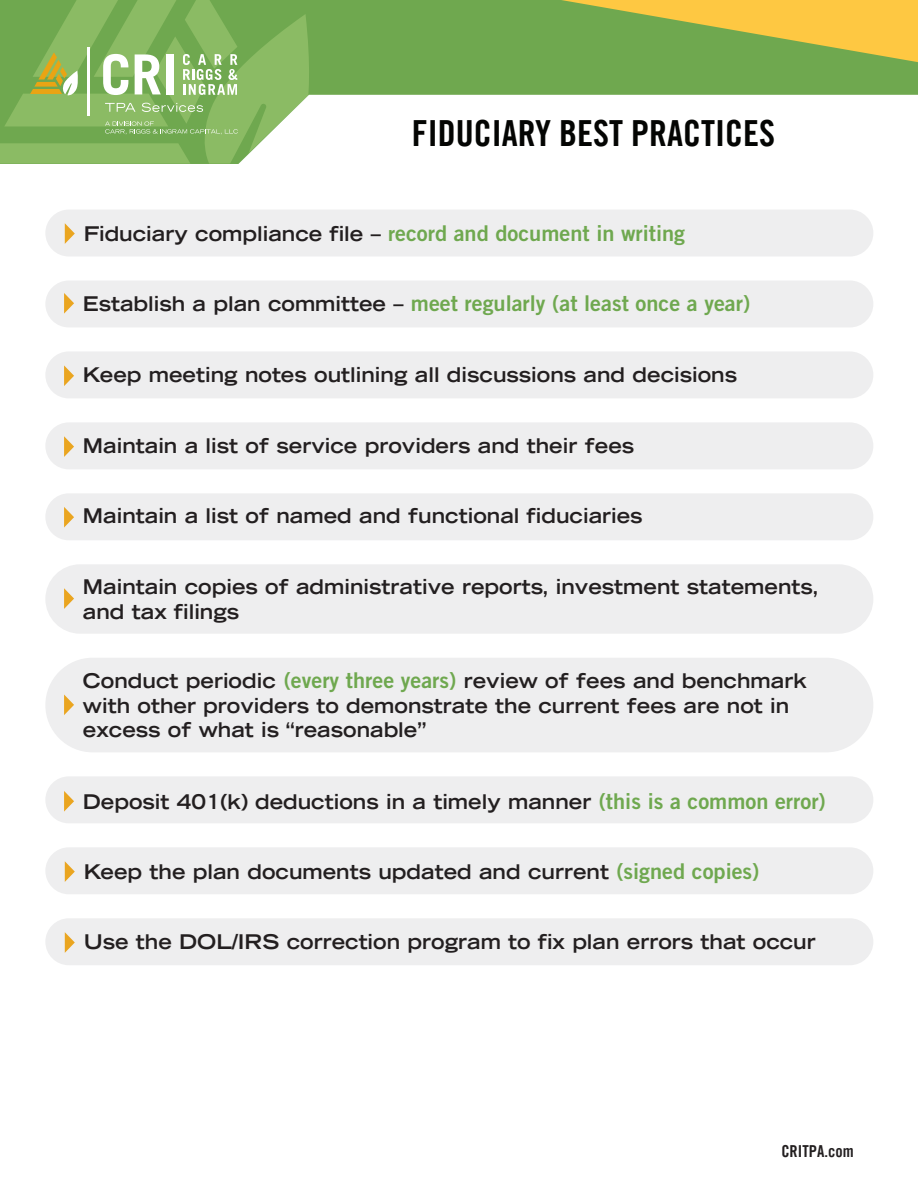
<style>
.page{position:relative;width:918px;height:1188px;background:#fff}
.page>*{position:absolute;margin:0;border:0;box-sizing:border-box;transform-origin:0 0}
.t1{font:36px "Trade Gothic LT Std Bd Cn 20";color:#040503}
.t2{font:21.75px "Trade Gothic LT Std Bd 2";color:#6fa84f}
.t3{font:700 expanded 20.25px/24.3px "Trade Gothic LT Std";color:#231f20}
.t4{font:16.5px "Trade Gothic LT Std Bd Cn 20";color:#231f20}
.s1{font-family:"Trade Gothic LT Std";font-weight:700;font-stretch:expanded;font-size:20.25px;color:#231f20}
.s2{font-size:21px}
.s3{font-family:"Trade Gothic LT Std Bd 2";font-weight:400;font-stretch:normal;font-size:21.75px;color:#6fa84f}
</style>
<div class="page">
<div style="left:0;top:0;width:918px;height:164px;background:#6fa84f"></div>
<svg style="left:561px;top:0;width:357px;height:62px"></svg>
<div style="left:311px;top:95px;width:607px;height:69px;background:#fff"></div>
<svg style="left:0;top:0;width:311px;height:164px"></svg>
<div style="left:45px;top:210px;width:828px;height:46px;background:#eeeeef;border-radius:23px"></div>
<svg style="left:65px;top:223px;width:10px;height:21px"></svg>
<div style="left:45px;top:281px;width:828px;height:46px;background:#eeeeef;border-radius:23px"></div>
<svg style="left:64px;top:293px;width:10px;height:21px"></svg>
<div style="left:45px;top:351px;width:828px;height:47px;background:#eeeeef;border-radius:23px"></div>
<svg style="left:64px;top:365px;width:10px;height:21px"></svg>
<div style="left:45px;top:422px;width:828px;height:47px;background:#eeeeef;border-radius:23px"></div>
<svg style="left:64px;top:436px;width:10px;height:21px"></svg>
<div style="left:45px;top:493px;width:828px;height:47px;background:#eeeeef;border-radius:23px"></div>
<svg style="left:64px;top:507px;width:10px;height:21px"></svg>
<div style="left:45px;top:564px;width:828px;height:70px;background:#eeeeef;border-radius:35px"></div>
<svg style="left:64px;top:588px;width:10px;height:21px"></svg>
<div style="left:45px;top:658px;width:828px;height:94px;background:#eeeeef;border-radius:47px"></div>
<svg style="left:64px;top:695px;width:10px;height:20px"></svg>
<div style="left:45px;top:776px;width:828px;height:47px;background:#eeeeef;border-radius:23px"></div>
<svg style="left:64px;top:791px;width:10px;height:21px"></svg>
<div style="left:45px;top:847px;width:828px;height:47px;background:#eeeeef;border-radius:23px"></div>
<svg style="left:65px;top:861px;width:10px;height:21px"></svg>
<div style="left:45px;top:918px;width:828px;height:47px;background:#eeeeef;border-radius:23px"></div>
<svg style="left:65px;top:932px;width:10px;height:21px"></svg>
<h1 class="t1" style="left:412px;top:111px;width:365px">FIDUCIARY BEST PRACTICES</h1>
<p class="t2" style="left:84px;top:220px;width:603px"><span class="s1">Fiduciary compliance file –</span> <span class="s2">r</span>ecord and document in writing</p>
<p class="t2" style="left:83px;top:289px;width:669px"><span class="s1">Establish a plan committee –</span> meet regularly (at least once a year)</p>
<p class="t3" style="left:83px;top:362px;width:656px">Keep meeting notes outlining all discussions and decisions</p>
<p class="t3" style="left:83px;top:433px;width:553px">Maintain a list of service providers and their fees</p>
<p class="t3" style="left:83px;top:504px;width:561px">Maintain a list of named and functional fiduciaries</p>
<p class="t3" style="left:83px;top:574px;width:738px">Maintain copies of administrative reports, investment statements, and tax filings</p>
<p class="t3" style="left:83px;top:668px;width:725px">Conduct periodic <span class="s3">(every three years)</span> review of fees and benchmark with other providers to demonstrate the current fees are not in excess of what is “reasonable”</p>
<p class="t3" style="left:83px;top:789px;width:744px">Deposit 401(k) deductions in a timely manner <span class="s3">(this is a common error)</span></p>
<p class="t3" style="left:84px;top:859px;width:677px">Keep the plan documents updated and current <span class="s3">(signed copies)</span></p>
<p class="t3" style="left:84px;top:929px;width:734px">Use the DOL/IRS correction program to fix plan errors that occur</p>
<p class="t4" style="left:781px;top:1141px;width:74px">CRITPA.com</p>
</div>
